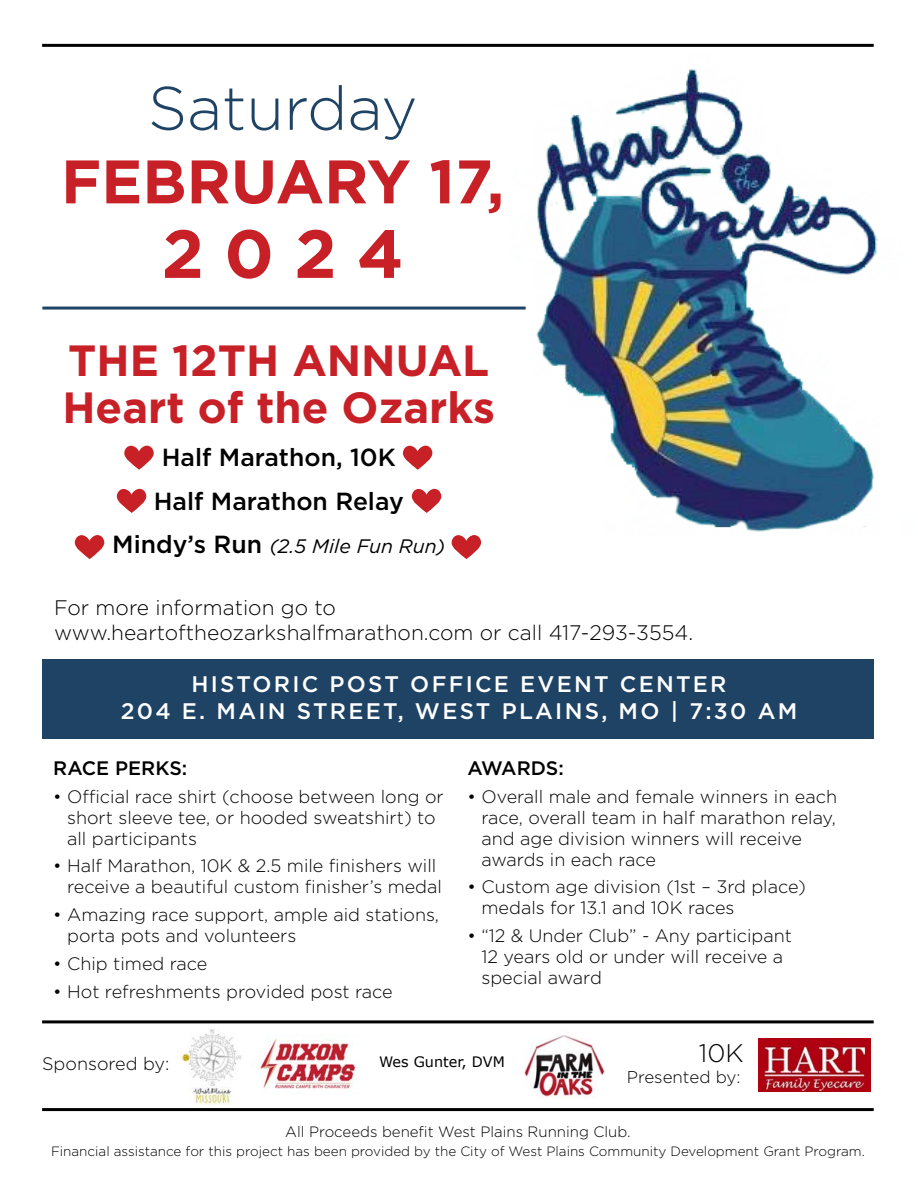
<style>
.page{position:relative;width:918px;height:1188px;background:#fff}
.page>*{position:absolute;margin:0;border:0;box-sizing:border-box;transform-origin:0 0}
.t1{font:700 67.95px "Gotham";color:#c82027}
.t2{font:700 61.35px "Gotham";color:#c82027}
.t3{font:300 61.35px "Gotham";color:#1f4365}
.t4{font:700 43.65px/46.7px "Gotham";color:#c82027}
.t5{font:300 25.35px "Gotham";color:#000}
.t6{font:500 24.75px/43.5px "Gotham";color:#000;text-align:center}
.t7{font:500 22.5px/27px "Gotham";letter-spacing:.1em;color:#fff;text-align:center}
.t8{font:300 21px/25.2px "Gotham";color:#000}
.t9{font:italic 19.5px "Gotham";color:#000}
.t10{font:500 19.5px "Gotham";color:#000}
.t11{font:300 18px/21px "Gotham";color:#000}
.t12{font:300 16.95px "Gotham";color:#000}
.t13{font:300 15px "Gotham";color:#000}
.t14{font:14.4px "Verdana";color:#000}
.t15{font:300 13.5px "Gotham";color:#000}
.s1{font-weight:500;font-style:normal;font-size:24.75px}
</style>
<div class="page">
<div style="left:42px;top:659px;width:832px;height:80px;background:#1f4365"></div>
<hr style="left:42px;top:44px;width:832px;height:3px;background:#000">
<hr style="left:42px;top:307px;width:484px;height:3px;background:#1f4365">
<hr style="left:42px;top:1108px;width:832px;height:3px;background:#000">
<hr style="left:42px;top:1020px;width:832px;height:3px;background:#000">
<svg style="left:124px;top:446px;width:30px;height:24px"></svg>
<svg style="left:117px;top:489px;width:30px;height:24px"></svg>
<svg style="left:74px;top:535px;width:31px;height:24px"></svg>
<svg style="left:403px;top:446px;width:30px;height:24px"></svg>
<svg style="left:412px;top:489px;width:30px;height:24px"></svg>
<svg style="left:451px;top:535px;width:16px;height:24px"></svg>
<img style="left:467px;top:43px;width:411px;height:516px">
<img style="left:259px;top:1036px;width:100px;height:58px">
<img style="left:759px;top:1038px;width:112px;height:54px">
<img style="left:177px;top:1029px;width:65px;height:76px">
<img style="left:524px;top:1035px;width:81px;height:63px">
<h2 class="t3" style="left:148px;top:69px;width:271px">Saturday</h2>
<h2 class="t2" style="left:61px;top:141px;width:445px">FEBRUARY 17,</h2>
<h1 class="t1" style="left:162px;top:209px;width:244px">2 0 2 4</h1>
<h3 class="t4" style="left:62px;top:337px;width:434px">THE 12TH ANNUAL<br>Heart of the Ozarks</h3>
<h3 class="t6" style="left:154px;top:435px;width:252px">Half Marathon, 10K<br>Half Marathon Relay</h3>
<p class="t9" style="left:112px;top:534px;width:334px"><span class="s1">Mindy’s Run</span> (2.5 Mile Fun Run)</p>
<p class="t8" style="left:54px;top:594px;width:641px">For more information go to www.heartoftheozarkshalfmarathon.com or call 417-293-3554.</p>
<p class="t7" style="left:121px;top:671px;width:678px">HISTORIC POST OFFICE EVENT CENTER<br>204 E. MAIN STREET, WEST PLAINS, MO | 7:30 AM</p>
<p class="t10" style="left:53px;top:755px;width:136px">RACE PERKS:</p>
<p class="t11" style="left:67px;top:785px;width:378px;text-indent:-14px">• Official race shirt (choose between long or short sleeve tee, or hooded sweatshirt) to all participants</p>
<p class="t11" style="left:67px;top:855px;width:376px;text-indent:-14px">• Half Marathon, 10K &amp; 2.5 mile finishers will receive a beautiful custom finisher’s medal</p>
<p class="t11" style="left:67px;top:904px;width:373px;text-indent:-14px">• Amazing race support, ample aid stations, porta pots and volunteers</p>
<p class="t11" style="left:53px;top:952px;width:156px">• Chip timed race</p>
<p class="t11" style="left:53px;top:980px;width:341px">• Hot refreshments provided post race</p>
<p class="t10" style="left:468px;top:755px;width:98px">AWARDS:</p>
<p class="t11" style="left:482px;top:785px;width:357px;text-indent:-14px">• Overall male and female winners in each race, overall team in half marathon relay, and age division winners will receive awards in each race</p>
<p class="t11" style="left:482px;top:876px;width:326px;text-indent:-14px">• Custom age division (1st – 3rd place) medals for 13.1 and 10K races</p>
<p class="t11" style="left:482px;top:925px;width:312px;text-indent:-14px">• “12 &amp; Under Club” - Any participant<br>12 years old or under will receive a special award</p>
<p class="t11" style="left:42px;top:1053px;width:129px">Sponsored by:</p>
<p class="t14" style="left:379px;top:1052px;width:127px">Wes Gunter, DVM</p>
<h3 class="t5" style="left:699px;top:1037px;width:46px">10K</h3>
<p class="t12" style="left:627px;top:1066px;width:115px">Presented by:</p>
<p class="t13" style="left:285px;top:1122px;width:347px">All Proceeds benefit West Plains Running Club.</p>
<p class="t15" style="left:51px;top:1143px;width:815px">Financial assistance for this project has been provided by the City of West Plains Community Development Grant Program.</p>
</div>
